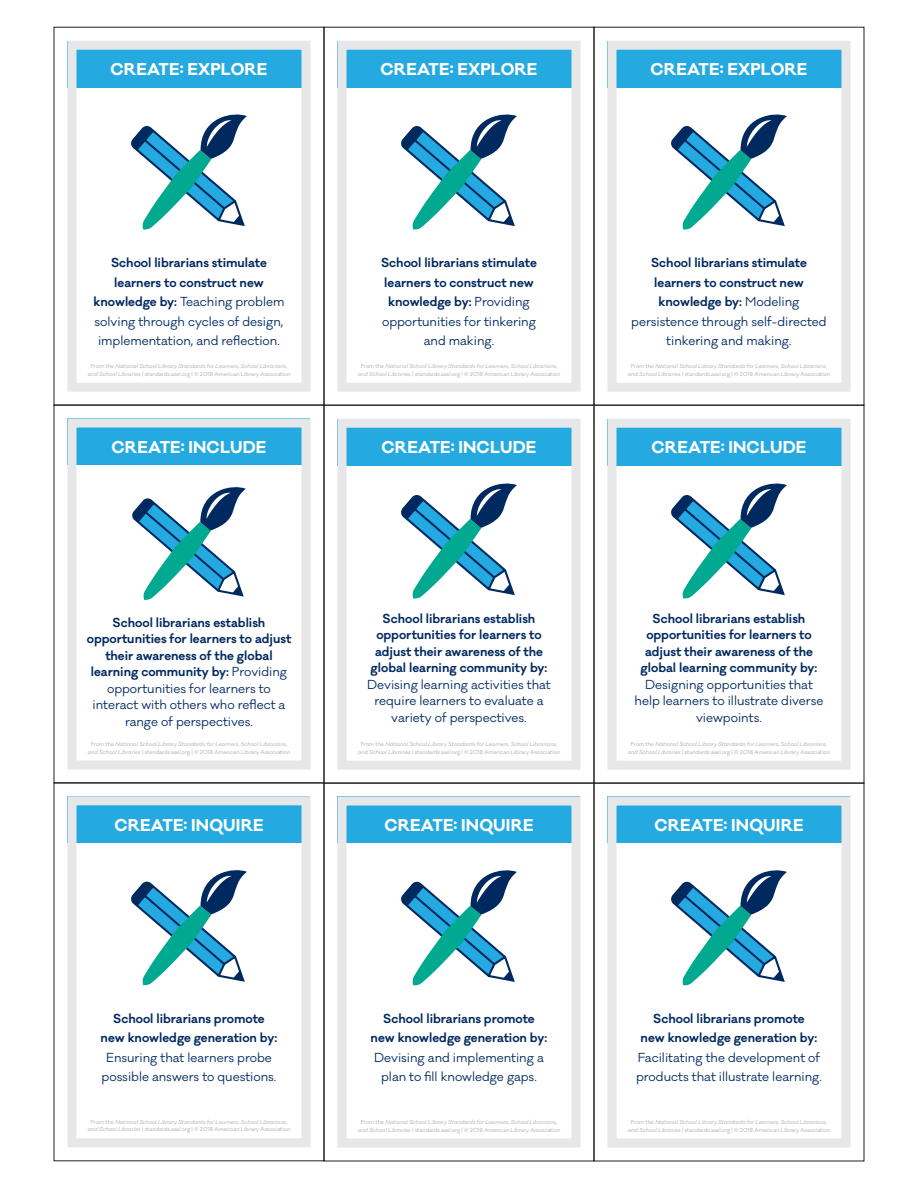
<style>
.page{position:relative;width:918px;height:1188px;background:#fff}
.page>*{position:absolute;margin:0;border:0;box-sizing:border-box;transform-origin:0 0}
.t1{font:700 15.75px "Galano Classic";letter-spacing:.01em;color:#fff}
.t2{font:600 12px/16.5px "Galano Classic";color:#002960;text-align:center}
.t3{font:12px/19.5px "Galano Classic";color:#002960;text-align:center}
.t4{font:italic 5.25px/7.5px "Galano Classic";color:#a8a9ad;text-align:center}
.s1{font-weight:600}
.s2{font-weight:400}
.s3{font-style:normal}
</style>
<div class="page">
<div style="left:68px;top:41px;width:242px;height:47px;background:#24aae1"></div>
<div style="left:68px;top:41px;width:242px;height:351px;border:9px solid #e6e7e9"></div>
<svg style="left:131px;top:115px;width:116px;height:115px"></svg>
<div style="left:338px;top:41px;width:242px;height:47px;background:#24aae1"></div>
<div style="left:338px;top:41px;width:242px;height:351px;border:9px solid #e6e7e9"></div>
<svg style="left:401px;top:115px;width:116px;height:115px"></svg>
<div style="left:324px;top:27px;width:270px;height:378px;border:1px solid #231f20"></div>
<div style="left:608px;top:41px;width:242px;height:47px;background:#24aae1"></div>
<div style="left:608px;top:41px;width:242px;height:351px;border:9px solid #e6e7e9"></div>
<svg style="left:671px;top:115px;width:116px;height:115px"></svg>
<div style="left:68px;top:418px;width:242px;height:47px;background:#24aae1"></div>
<svg style="left:132px;top:487px;width:114px;height:113px"></svg>
<div style="left:68px;top:418px;width:242px;height:352px;border:9px solid #e6e7e9"></div>
<div style="left:54px;top:405px;width:270px;height:378px;border:1px solid #231f20"></div>
<div style="left:338px;top:419px;width:242px;height:47px;background:#24aae1"></div>
<div style="left:338px;top:419px;width:242px;height:351px;border:9px solid #e6e7e9"></div>
<svg style="left:401px;top:484px;width:116px;height:115px"></svg>
<div style="left:324px;top:405px;width:270px;height:378px;border:1px solid #231f20"></div>
<div style="left:608px;top:419px;width:242px;height:47px;background:#24aae1"></div>
<div style="left:608px;top:419px;width:242px;height:351px;border:9px solid #e6e7e9"></div>
<svg style="left:671px;top:484px;width:116px;height:115px"></svg>
<div style="left:594px;top:405px;width:270px;height:378px;border:1px solid #231f20"></div>
<div style="left:68px;top:796px;width:242px;height:47px;background:#24aae1"></div>
<div style="left:68px;top:796px;width:242px;height:351px;border:9px solid #e6e7e9"></div>
<svg style="left:131px;top:870px;width:116px;height:115px"></svg>
<div style="left:338px;top:796px;width:242px;height:47px;background:#24aae1"></div>
<div style="left:338px;top:796px;width:242px;height:352px;border:9px solid #e6e7e9"></div>
<svg style="left:401px;top:870px;width:116px;height:115px"></svg>
<div style="left:324px;top:783px;width:270px;height:378px;border:1px solid #231f20"></div>
<div style="left:608px;top:796px;width:242px;height:47px;background:#24aae1"></div>
<div style="left:608px;top:796px;width:242px;height:352px;border:9px solid #e6e7e9"></div>
<svg style="left:671px;top:870px;width:116px;height:115px"></svg>
<div style="left:594px;top:783px;width:270px;height:378px;border:1px solid #231f20"></div>
<h1 class="t1" style="left:111px;top:58px;width:158px">CREATE: EXPLORE</h1>
<h1 class="t1" style="left:381px;top:58px;width:158px">CREATE: EXPLORE</h1>
<h1 class="t1" style="left:651px;top:58px;width:158px">CREATE: EXPLORE</h1>
<h2 class="t3" style="left:93px;top:253px;width:192px"><span class="s1">School librarians stimulate learners to construct new knowledge by:</span> Teaching problem solving through cycles of design, implementation, and reflection.</h2>
<h2 class="t2" style="left:381px;top:253px;width:157px;line-height:19.5px">School librarians stimulate learners to construct new knowledge by: <span class="s2">Providing opportunities for tinkering and making.</span></h2>
<h2 class="t2" style="left:631px;top:253px;width:197px;line-height:19.5px">School librarians stimulate learners to construct new knowledge by: <span class="s2">Modeling persistence through self-directed tinkering and making.</span></h2>
<p class="t4" style="left:88px;top:363px;width:204px"><span class="s3">From the</span> National School Library Standards for Learners, School Librarians, and School Libraries <span class="s3">| standards.aasl.org | © 2018 American Library Association</span></p>
<p class="t4" style="left:358px;top:363px;width:204px"><span class="s3">From the</span> National School Library Standards for Learners, School Librarians, and School Libraries <span class="s3">| standards.aasl.org | © 2018 American Library Association</span></p>
<p class="t4" style="left:628px;top:363px;width:204px"><span class="s3">From the</span> National School Library Standards for Learners, School Librarians, and School Libraries <span class="s3">| standards.aasl.org | © 2018 American Library Association</span></p>
<h1 class="t1" style="left:112px;top:436px;width:156px">CREATE: INCLUDE</h1>
<h1 class="t1" style="left:382px;top:436px;width:156px">CREATE: INCLUDE</h1>
<h1 class="t1" style="left:652px;top:436px;width:156px">CREATE: INCLUDE</h1>
<h2 class="t2" style="left:87px;top:614px;width:206px">School librarians establish opportunities for learners to adjust their awareness of the global learning community by: <span class="s2">Providing opportunities for learners to interact with others who reflect a range of perspectives.</span></h2>
<h2 class="t2" style="left:371px;top:610px;width:178px">School librarians establish opportunities for learners to adjust their awareness of the global learning community by:</h2>
<h2 class="t3" style="left:367px;top:676px;width:185px;line-height:16.5px">Devising learning activities that require learners to evaluate a variety of perspectives.</h2>
<h2 class="t2" style="left:641px;top:610px;width:178px">School librarians establish opportunities for learners to adjust their awareness of the global learning community by:</h2>
<h2 class="t3" style="left:635px;top:676px;width:190px;line-height:16.5px">Designing opportunities that help learners to illustrate diverse viewpoints.</h2>
<p class="t4" style="left:88px;top:740px;width:204px"><span class="s3">From the</span> National School Library Standards for Learners, School Librarians, and School Libraries <span class="s3">| standards.aasl.org | © 2018 American Library Association</span></p>
<p class="t4" style="left:358px;top:741px;width:204px"><span class="s3">From the</span> National School Library Standards for Learners, School Librarians, and School Libraries <span class="s3">| standards.aasl.org | © 2018 American Library Association</span></p>
<p class="t4" style="left:628px;top:741px;width:204px"><span class="s3">From the</span> National School Library Standards for Learners, School Librarians, and School Libraries <span class="s3">| standards.aasl.org | © 2018 American Library Association</span></p>
<h1 class="t1" style="left:114px;top:814px;width:151px">CREATE: INQUIRE</h1>
<h1 class="t1" style="left:384px;top:814px;width:151px">CREATE: INQUIRE</h1>
<h1 class="t1" style="left:654px;top:814px;width:151px">CREATE: INQUIRE</h1>
<h2 class="t2" style="left:101px;top:1009px;width:178px;line-height:19.5px">School librarians promote new knowledge generation by:</h2>
<h2 class="t3" style="left:102px;top:1048px;width:176px">Ensuring that learners probe possible answers to questions.</h2>
<p class="t4" style="left:88px;top:1118px;width:204px"><span class="s3">From the</span> National School Library Standards for Learners, School Librarians, and School Libraries <span class="s3">| standards.aasl.org | © 2018 American Library Association</span></p>
<h2 class="t2" style="left:371px;top:1009px;width:178px;line-height:19.5px">School librarians promote new knowledge generation by:</h2>
<h2 class="t3" style="left:374px;top:1048px;width:171px">Devising and implementing a plan to fill knowledge gaps.</h2>
<p class="t4" style="left:358px;top:1118px;width:204px"><span class="s3">From the</span> National School Library Standards for Learners, School Librarians, and School Libraries <span class="s3">| standards.aasl.org | © 2018 American Library Association</span></p>
<h2 class="t2" style="left:641px;top:1009px;width:178px;line-height:19.5px">School librarians promote new knowledge generation by:</h2>
<h2 class="t3" style="left:636px;top:1048px;width:187px;text-align:left">Facilitating the development of products that illustrate learning.</h2>
<p class="t4" style="left:628px;top:1118px;width:204px"><span class="s3">From the</span> National School Library Standards for Learners, School Librarians, and School Libraries <span class="s3">| standards.aasl.org | © 2018 American Library Association</span></p>
</div>
